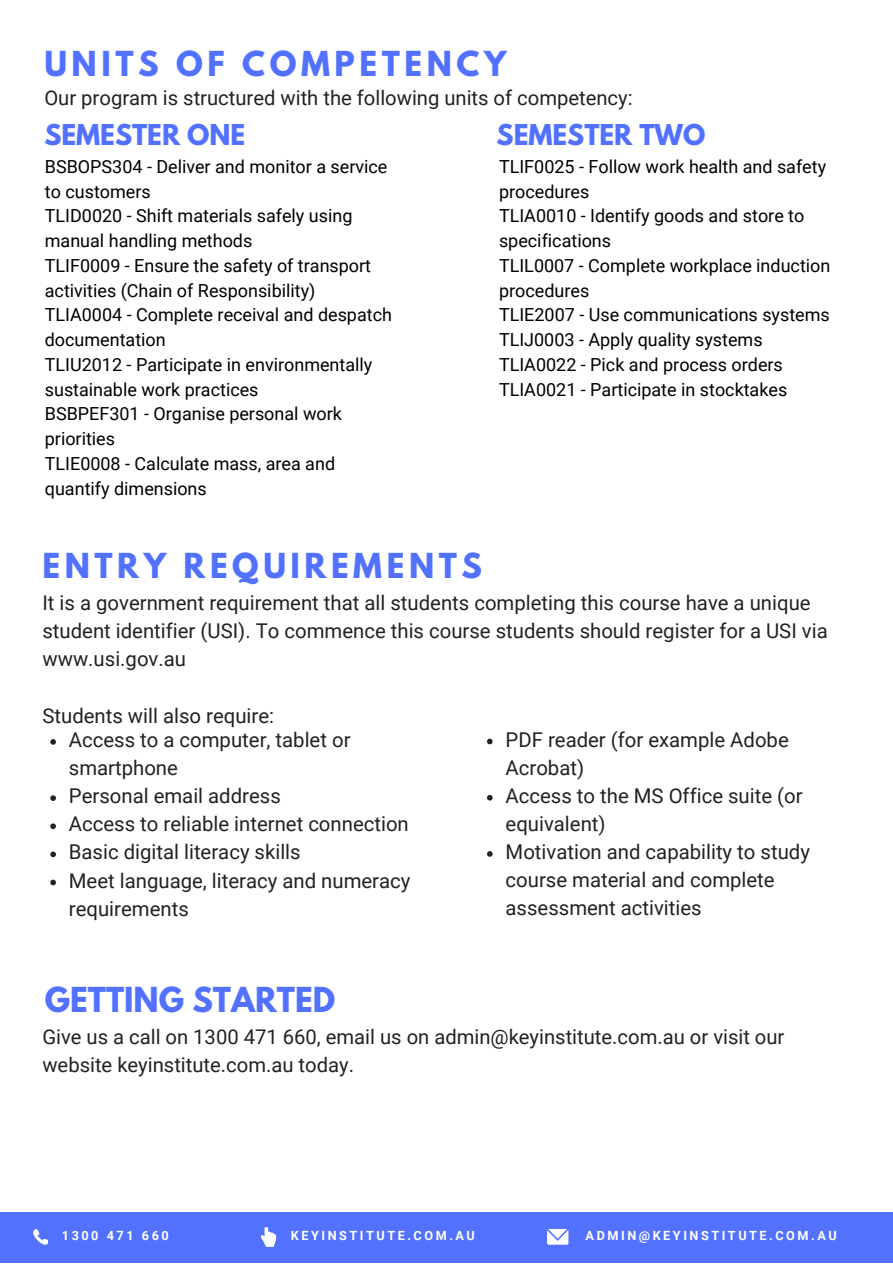
<style>
.page{position:relative;width:893px;height:1264px;background:#fff}
.page>*{position:absolute;margin:0;border:0;box-sizing:border-box;transform-origin:0 0}
.t1{font:700 30.45px "League Spartan";letter-spacing:.15em;color:#5271ff}
.t2{font:700 30.45px "League Spartan";color:#5271ff}
.t3{font:700 25.5px "League Spartan";color:#5271ff}
.t4{font:20.4px/28px "Roboto";color:#222}
.t5{font:20.25px/28px "Roboto";color:#222}
.t6{font:18px/24.8px "Roboto";color:#000}
.t7{font:700 12.6px "Roboto";letter-spacing:.2em;color:#fff}
</style>
<div class="page">
<div style="left:0;top:1212px;width:892px;height:50px;background:#5271ff"></div>
<svg style="left:33px;top:1229px;width:15px;height:15px"></svg>
<svg style="left:261px;top:1227px;width:15px;height:19px"></svg>
<svg style="left:547px;top:1229px;width:21px;height:15px"></svg>
<svg style="left:50px;top:739px;width:6px;height:5px"></svg>
<svg style="left:50px;top:795px;width:6px;height:6px"></svg>
<svg style="left:50px;top:823px;width:6px;height:6px"></svg>
<svg style="left:50px;top:851px;width:6px;height:6px"></svg>
<svg style="left:50px;top:879px;width:6px;height:6px"></svg>
<svg style="left:487px;top:738px;width:5px;height:6px"></svg>
<svg style="left:487px;top:795px;width:5px;height:5px"></svg>
<svg style="left:487px;top:851px;width:5px;height:5px"></svg>
<p class="t1" style="left:44px;top:48px;width:463px">UNITS OF COMPETENCY</p>
<p class="t5" style="left:44px;top:84px;width:589px">Our program is structured with the following units of competency:</p>
<p class="t3" style="left:44px;top:122px;width:202px">SEMESTER ONE</p>
<p class="t3" style="left:496px;top:122px;width:210px">SEMESTER TWO</p>
<p class="t6" style="left:45px;top:154px;width:344px">BSBOPS304 - Deliver and monitor a service to customers</p>
<p class="t6" style="left:45px;top:204px;width:309px">TLID0020 - Shift materials safely using manual handling methods</p>
<p class="t6" style="left:45px;top:253px;width:328px">TLIF0009 - Ensure the safety of transport activities (Chain of Responsibility)</p>
<p class="t6" style="left:45px;top:303px;width:348px">TLIA0004 - Complete receival and despatch documentation</p>
<p class="t6" style="left:45px;top:352px;width:329px">TLIU2012 - Participate in environmentally sustainable work practices</p>
<p class="t6" style="left:45px;top:402px;width:298px">BSBPEF301 - Organise personal work priorities</p>
<p class="t6" style="left:45px;top:451px;width:292px">TLIE0008 - Calculate mass, area and quantify dimensions</p>
<p class="t6" style="left:499px;top:154px;width:328px">TLIF0025 - Follow work health and safety procedures</p>
<p class="t6" style="left:499px;top:204px;width:307px">TLIA0010 - Identify goods and store to specifications</p>
<p class="t6" style="left:499px;top:253px;width:333px">TLIL0007 - Complete workplace induction procedures</p>
<p class="t6" style="left:499px;top:303px;width:332px">TLIE2007 - Use communications systems</p>
<p class="t6" style="left:499px;top:327px;width:265px">TLIJ0003 - Apply quality systems</p>
<p class="t6" style="left:499px;top:352px;width:285px">TLIA0022 - Pick and process orders</p>
<p class="t6" style="left:499px;top:377px;width:290px">TLIA0021 - Participate in stocktakes</p>
<p class="t1" style="left:42px;top:550px;width:441px">ENTRY REQUIREMENTS</p>
<p class="t4" style="left:42px;top:589px;width:786px">It is a government requirement that all students completing this course have a unique student identifier (USI). To commence this course students should register for a USI via www.usi.gov.au</p>
<p class="t4" style="left:42px;top:701px;width:233px">Students will also require:</p>
<p class="t4" style="left:69px;top:726px;width:283px">Access to a computer, tablet or smartphone</p>
<p class="t4" style="left:69px;top:782px;width:213px">Personal email address</p>
<p class="t4" style="left:69px;top:810px;width:341px">Access to reliable internet connection</p>
<p class="t4" style="left:69px;top:838px;width:233px">Basic digital literacy skills</p>
<p class="t4" style="left:69px;top:866px;width:343px">Meet language, literacy and numeracy requirements</p>
<p class="t4" style="left:505px;top:725px;width:285px">PDF reader (for example Adobe<br>Acrobat)</p>
<p class="t4" style="left:505px;top:781px;width:298px">Access to the MS Office suite (or equivalent)</p>
<p class="t4" style="left:505px;top:838px;width:306px">Motivation and capability to study course material and complete assessment activities</p>
<p class="t2" style="left:45px;top:984px;width:292px">GETTING STARTED</p>
<p class="t5" style="left:42px;top:1023px;width:743px">Give us a call on 1300 471 660, email us on admin@keyinstitute.com.au or visit our website keyinstitute.com.au today.</p>
<p class="t7" style="left:62px;top:1227px;width:108px">1300 471 660</p>
<p class="t7" style="left:291px;top:1227px;width:186px">KEYINSTITUTE.COM.AU</p>
<p class="t7" style="left:585px;top:1227px;width:253px">ADMIN@KEYINSTITUTE.COM.AU</p>
</div>
